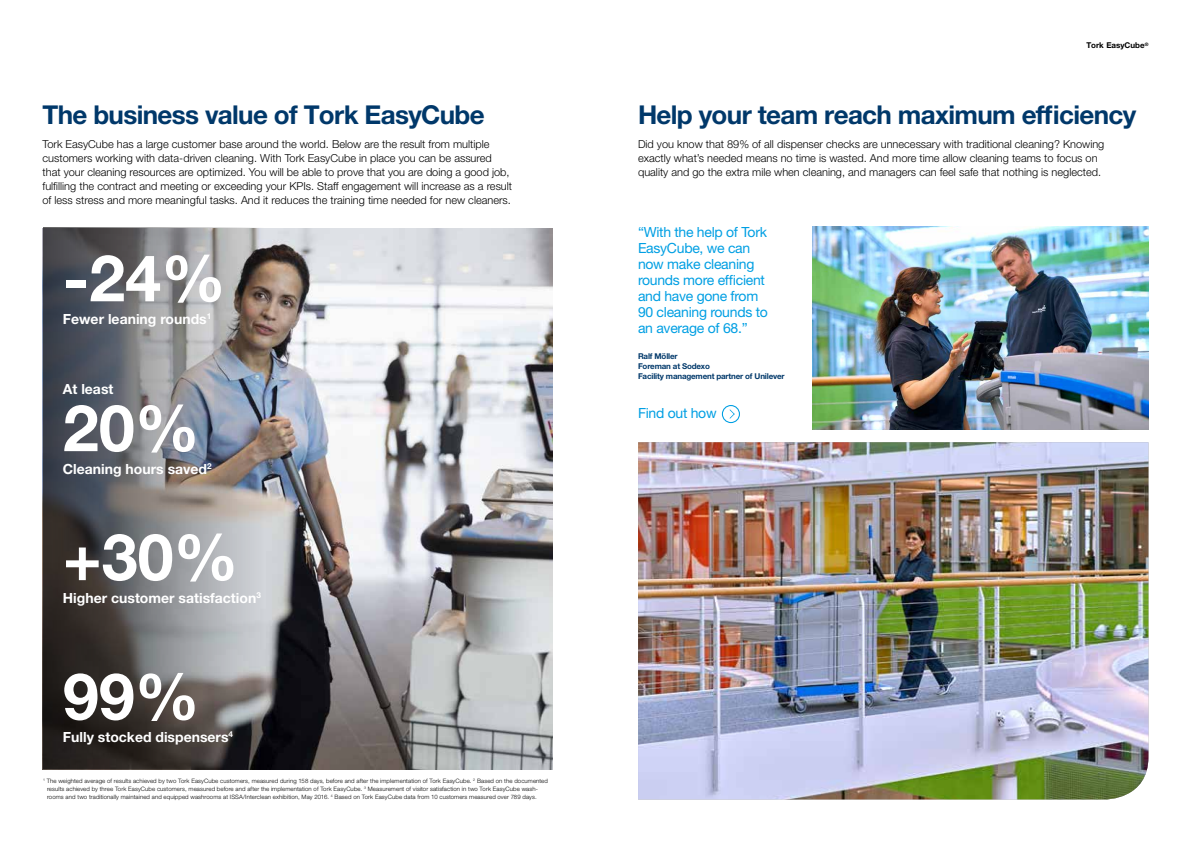
<style>
.page{position:relative;width:1191px;height:842px;background:#fff}
.page>*{position:absolute;margin:0;border:0;box-sizing:border-box;transform-origin:0 0}
.t1{font:700 64.6px "Helvetica Neue LT Std";color:#fff}
.t2{font:700 26px "Helvetica Neue LT Pro";letter-spacing:-.025em;color:#00386a}
.t3{font:14px/16px "Helvetica Neue LT Pro";letter-spacing:-.02em;color:#009fe3}
.t4{font:700 14px "Helvetica Neue LT Std";color:#fff}
.t5{font:300 11px/14px "Helvetica Neue LT Pro";color:#000}
.t6{font:700 8px/10px "Helvetica Neue LT Pro";letter-spacing:-.02em;color:#00386a}
.t7{font:700 8px "Helvetica Neue LT Pro";color:#000}
.t8{font:300 6px/8px "Helvetica Neue LT Pro";letter-spacing:.02em;color:#000}
</style>
<div class="page">
<img style="left:264px;top:228px;width:289px;height:541px">
<svg style="left:43px;top:227px;width:221px;height:542px;background:#6e6d70"></svg>
<svg style="left:722px;top:405px;width:18px;height:18px"></svg>
<img style="left:812px;top:227px;width:336px;height:202px">
<img style="left:638px;top:442px;width:510px;height:357px">
<p class="t7" style="left:1086px;top:40px;width:64px">Tork EasyCube<sup>®</sup></p>
<h2 class="t2" style="left:43px;top:99px;width:444px">The business value of Tork EasyCube</h2>
<h2 class="t2" style="left:638px;top:99px;width:500px">Help your team reach maximum efficiency</h2>
<p class="t5" style="left:43px;top:137px;width:471px">Tork EasyCube has a large customer base around the world. Below are the result from multiple customers working with data-driven cleaning. With Tork EasyCube in place you can be assured that your cleaning resources are optimized. You will be able to prove that you are doing a good job, fulfilling the contract and meeting or exceeding your KPIs. Staff engagement will increase as a result of less stress and more meaningful tasks. And it reduces the training time needed for new cleaners.</p>
<p class="t5" style="left:638px;top:137px;width:468px">Did you know that 89% of all dispenser checks are unnecessary with traditional cleaning? Knowing exactly what’s needed means no time is wasted. And more time allow cleaning teams to focus on quality and go the extra mile when cleaning, and managers can feel safe that nothing is neglected.</p>
<h1 class="t1" style="left:63px;top:238px;width:164px">-24%</h1>
<p class="t4" style="left:63px;top:310px;width:150px">Fewer leaning rounds<sup>1</sup></p>
<p class="t4" style="left:63px;top:380px;width:52px">At least</p>
<h1 class="t1" style="left:63px;top:388px;width:138px">20%</h1>
<p class="t4" style="left:63px;top:460px;width:150px">Cleaning hours saved<sup>2</sup></p>
<h1 class="t1" style="left:63px;top:517px;width:177px">+30%</h1>
<p class="t4" style="left:63px;top:589px;width:199px">Higher customer satisfaction<sup>3</sup></p>
<h1 class="t1" style="left:63px;top:656px;width:138px">99%</h1>
<p class="t4" style="left:63px;top:728px;width:172px">Fully stocked dispensers<sup>4</sup></p>
<p class="t8" style="left:47px;top:777px;width:502px;text-indent:-4px"><sup>1</sup> The weighted average of results achieved by two Tork EasyCube customers, measured during 158 days, before and after the implementation of Tork EasyCube. <sup>2</sup> Based on the documented results achieved by three Tork EasyCube customers, measured before and after the implementation of Tork EasyCube. <sup>3</sup> Measurement of visitor satisfaction in two Tork EasyCube wash&shy;rooms and two traditionally maintained and equipped washrooms at ISSA/Interclean exhibition, May 2016. <sup>4</sup> Based on Tork EasyCube data from 10 customers measured over 789 days.</p>
<p class="t3" style="left:638px;top:224px;width:131px">“With the help of Tork<br>EasyCube, we can now make cleaning rounds more efficient and have gone from<br>90 cleaning rounds to an average of 68.”</p>
<p class="t6" style="left:638px;top:351px;width:148px">Ralf Möller<br>Foreman at Sodexo<br>Facility management partner of Unilever</p>
<p class="t3" style="left:638px;top:405px;width:80px">Find out how</p>
</div>
